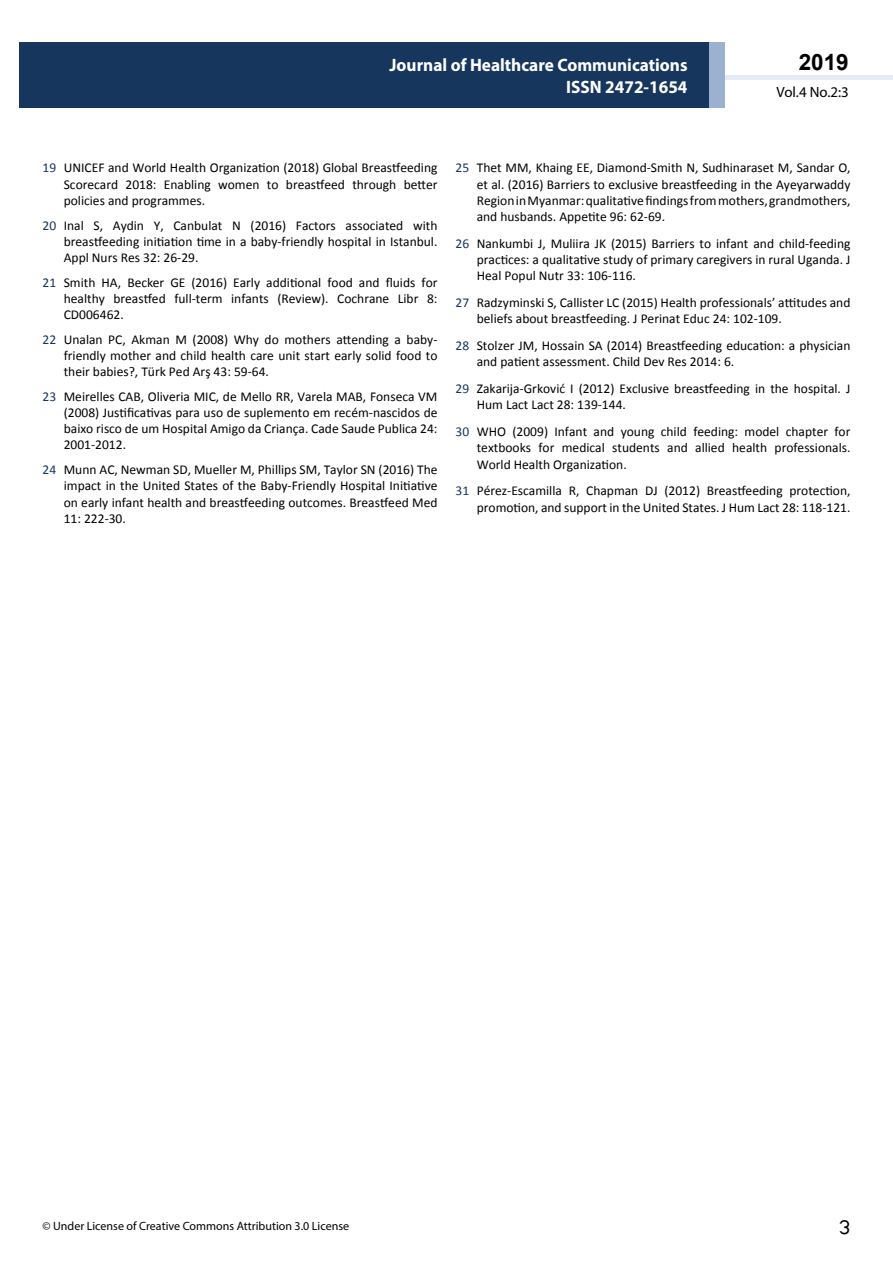
<style>
.page{position:relative;width:893px;height:1263px;background:#fff}
.page>*{position:absolute;margin:0;border:0;box-sizing:border-box;transform-origin:0 0}
.t1{font:25.5px "Tunga";color:#000}
.t2{font:700 22.5px "Arial";color:#000}
.t3{font:700 18px/21.6px "Myriad Pro";color:#fff;text-align:right;scale:.96 1}
.t4{font:14.85px "Myriad Pro";color:#000}
.t5{font:13.5px/16.2px "Calibri";color:#000;text-align:justify}
.t6{font:12px "Myriad Pro";color:#000}
.s1{color:#16365d}
</style>
<div class="page">
<hr style="left:725px;top:75px;width:168px;height:4px;background:#e4ebf2">
<div style="left:19px;top:42px;width:690px;height:66px;background:#16365d"></div>
<div style="left:709px;top:42px;width:16px;height:66px;background:#9bb1cf"></div>
<h3 class="t3" style="left:389px;top:54px;width:312px">Journal of Healthcare Communications<br>ISSN 2472-1654</h3>
<h3 class="t3" style="left:517px;top:53px;width:198px">ARCHIVOS DE MEDICINA<br>ISSN 1698-9 65</h3>
<h2 class="t2" style="left:799px;top:47px;width:52px">2019</h2>
<p class="t4" style="left:777px;top:83px;width:74px">Vol.4 No.2:3</p>
<p class="t5" style="left:64px;top:160px;width:375px;text-indent:-21px"><span class="s1">19</span> UNICEF and World Health Organization (2018) Global Breastfeeding Scorecard 2018: Enabling women to breastfeed through better policies and programmes.</p>
<p class="t5" style="left:64px;top:217px;width:375px;text-indent:-21px"><span class="s1">20</span> Inal S, Aydin Y, Canbulat N (2016) Factors associated with breastfeeding initiation time in a baby-friendly hospital in Istanbul.<br>Appl Nurs Res 32: 26-29.</p>
<p class="t5" style="left:64px;top:274px;width:375px;text-indent:-21px"><span class="s1">21</span> Smith HA, Becker GE (2016) Early additional food and fluids for healthy breastfed full-term infants (Review). Cochrane Libr 8:<br>CD006462.</p>
<p class="t5" style="left:64px;top:331px;width:375px;text-indent:-21px"><span class="s1">22</span> Unalan PC, Akman M (2008) Why do mothers attending a baby&shy;friendly mother and child health care unit start early solid food to their babies?, Türk Ped Arş 43: 59-64.</p>
<p class="t5" style="left:64px;top:388px;width:375px;text-indent:-21px"><span class="s1">23</span> Meirelles CAB, Oliveria MIC, de Mello RR, Varela MAB, Fonseca VM (2008) Justificativas para uso de suplemento em recém-nascidos de baixo risco de um Hospital Amigo da Criança. Cade Saude Publica 24:<br>2001-2012.</p>
<p class="t5" style="left:64px;top:462px;width:375px;text-indent:-21px"><span class="s1">24</span> Munn AC, Newman SD, Mueller M, Phillips SM, Taylor SN (2016) The impact in the United States of the Baby-Friendly Hospital Initiative on early infant health and breastfeeding outcomes. Breastfeed Med 11: 222-30.</p>
<p class="t5" style="left:477px;top:160px;width:375px;text-indent:-21px"><span class="s1">25</span> Thet MM, Khaing EE, Diamond-Smith N, Sudhinaraset M, Sandar O, et al. (2016) Barriers to exclusive breastfeeding in the Ayeyarwaddy Region in Myanmar: qualitative findings from mothers, grandmothers, and husbands. Appetite 96: 62-69.</p>
<p class="t5" style="left:477px;top:235px;width:375px;text-indent:-21px"><span class="s1">26</span> Nankumbi J, Muliira JK (2015) Barriers to infant and child-feeding practices: a qualitative study of primary caregivers in rural Uganda. J Heal Popul Nutr 33: 106-116.</p>
<p class="t5" style="left:477px;top:295px;width:375px;text-indent:-21px"><span class="s1">27</span> Radzyminski S, Callister LC (2015) Health professionals’ attitudes and beliefs about breastfeeding. J Perinat Educ 24: 102-109.</p>
<p class="t5" style="left:477px;top:338px;width:375px;text-indent:-21px"><span class="s1">28</span> Stolzer JM, Hossain SA (2014) Breastfeeding education: a physician and patient assessment. Child Dev Res 2014: 6.</p>
<p class="t5" style="left:477px;top:381px;width:375px;text-indent:-21px"><span class="s1">29</span> Zakarija-Grković I (2012) Exclusive breastfeeding in the hospital. J<br>Hum Lact Lact 28: 139-144.</p>
<p class="t5" style="left:477px;top:424px;width:375px;text-indent:-21px"><span class="s1">30</span> WHO (2009) Infant and young child feeding: model chapter for textbooks for medical students and allied health professionals.<br>World Health Organization.</p>
<p class="t5" style="left:455px;top:483px;width:396px;text-align:right"><span class="s1">31</span> Pérez-Escamilla R, Chapman DJ (2012) Breastfeeding protection, promotion, and support in the United States. J Hum Lact 28: 118-121.</p>
<p class="t6" style="left:42px;top:1218px;width:308px">© Under License of Creative Commons Attribution 3.0 License</p>
<h1 class="t1" style="left:839px;top:1210px;width:13px">3</h1>
</div>
